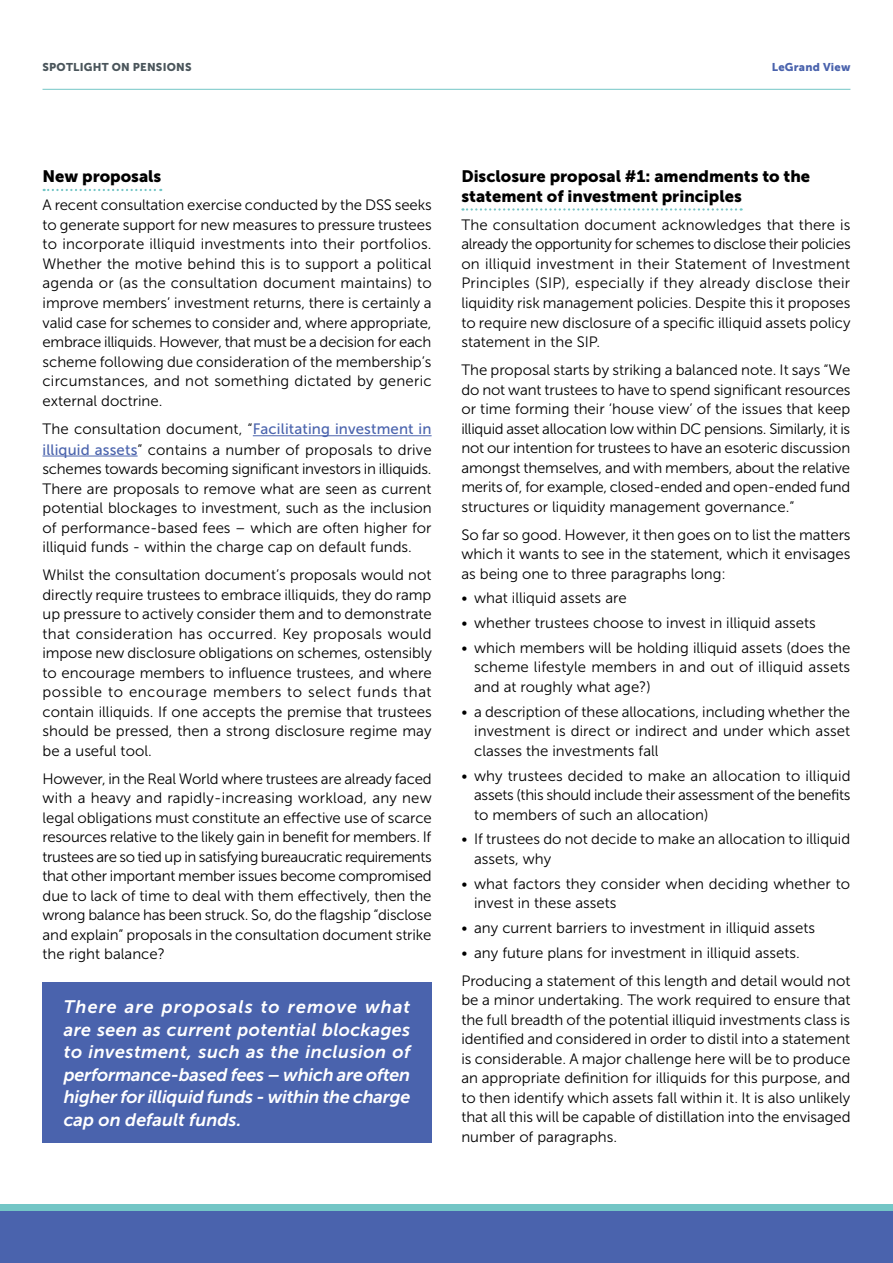
<style>
.page{position:relative;width:893px;height:1263px;background:#fff}
.page>*{position:absolute;margin:0;border:0;box-sizing:border-box;transform-origin:0 0}
.t1{font:italic 18px/22.5px "Museo Sans 700";letter-spacing:-.01em;color:#fff;text-align:justify}
.t2{font:16.5px/19.5px "Museo Sans 900";color:#000}
.t3{font:15px/19.5px "Museo Sans 300";color:#000;text-align:justify}
.t4{font:11.25px "Museo Sans 900";letter-spacing:.02em;color:#4a555b}
.t5{font:11.25px "Museo Sans 900";letter-spacing:.02em;color:#4a63ad}
.s1{font-family:"Museo Sans 500";color:#4a63ad}
</style>
<div class="page">
<hr style="left:43px;top:89px;width:807px;height:1px;background:#73c6c6">
<svg style="left:462px;top:208px;width:280px;height:3px"></svg>
<svg style="left:44px;top:189px;width:117px;height:2px"></svg>
<hr style="left:253px;top:435px;width:179px;height:1px;background:#4a63ad">
<hr style="left:43px;top:456px;width:95px;height:1px;background:#4a63ad">
<div style="left:0;top:1205px;width:893px;height:58px;background:#4a63ad"></div>
<div style="left:0;top:1204px;width:893px;height:7px;background:#73c6c6"></div>
<div style="left:43px;top:982px;width:389px;height:161px;background:#4a63ad"></div>
<p class="t4" style="left:43px;top:61px;width:151px">SPOTLIGHT ON PENSIONS</p>
<p class="t5" style="left:772px;top:61px;width:80px">LeGrand View</p>
<p class="t2" style="left:43px;top:167px;width:120px">New proposals</p>
<p class="t3" style="left:43px;top:196px;width:391px">A recent consultation exercise conducted by the DSS seeks to generate support for new measures to pressure trustees to incorporate illiquid investments into their portfolios.<br>Whether the motive behind this is to support a political agenda or (as the consultation document maintains) to improve members’ investment returns, there is certainly a valid case for schemes to consider and, where appropriate, embrace illiquids. However, that must be a decision for each scheme following due consideration of the membership’s circumstances, and not something dictated by generic external doctrine.</p>
<p class="t3" style="left:43px;top:419px;width:391px">The consultation document, “<span class="s1">Facilitating investment in illiquid assets</span>” contains a number of proposals to drive schemes towards becoming significant investors in illiquids.<br>There are proposals to remove what are seen as current potential blockages to investment, such as the inclusion of performance-based fees – which are often higher for illiquid funds - within the charge cap on default funds.</p>
<p class="t3" style="left:43px;top:565px;width:391px">Whilst the consultation document’s proposals would not directly require trustees to embrace illiquids, they do ramp up pressure to actively consider them and to demonstrate that consideration has occurred. Key proposals would impose new disclosure obligations on schemes, ostensibly to encourage members to influence trustees, and where possible to encourage members to select funds that contain illiquids. If one accepts the premise that trustees should be pressed, then a strong disclosure regime may be a useful tool.</p>
<p class="t3" style="left:43px;top:769px;width:391px">However, in the Real World where trustees are already faced with a heavy and rapidly-increasing workload, any new legal obligations must constitute an effective use of scarce resources relative to the likely gain in benefit for members. If trustees are so tied up in satisfying bureaucratic requirements that other important member issues become compromised due to lack of time to deal with them effectively, then the wrong balance has been struck. So, do the flagship “disclose and explain” proposals in the consultation document strike the right balance?</p>
<p class="t1" style="left:64px;top:996px;width:348px">There are proposals to remove what are seen as current potential blockages to investment, such as the inclusion of performance-based fees – which are often higher for illiquid funds - within the charge cap on default funds.</p>
<p class="t2" style="left:461px;top:167px;width:350px">Disclosure proposal #1: amendments to the statement of investment principles</p>
<p class="t3" style="left:461px;top:215px;width:391px">The consultation document acknowledges that there is already the opportunity for schemes to disclose their policies on illiquid investment in their Statement of Investment Principles (SIP), especially if they already disclose their liquidity risk management policies. Despite this it proposes to require new disclosure of a specific illiquid assets policy statement in the SIP.</p>
<p class="t3" style="left:461px;top:360px;width:391px">The proposal starts by striking a balanced note. It says “We do not want trustees to have to spend significant resources or time forming their ‘house view’ of the issues that keep illiquid asset allocation low within DC pensions. Similarly, it is not our intention for trustees to have an esoteric discussion amongst themselves, and with members, about the relative merits of, for example, closed-ended and open-ended fund structures or liquidity management governance.”</p>
<p class="t3" style="left:461px;top:525px;width:391px">So far so good. However, it then goes on to list the matters which it wants to see in the statement, which it envisages as being one to three paragraphs long:</p>
<p class="t3" style="left:461px;top:588px;width:167px">• what illiquid assets are</p>
<p class="t3" style="left:461px;top:613px;width:356px">• whether trustees choose to invest in illiquid assets</p>
<p class="t3" style="left:474px;top:638px;width:378px;text-indent:-13px">• which members will be holding illiquid assets (does the scheme lifestyle members in and out of illiquid assets and at roughly what age?)</p>
<p class="t3" style="left:474px;top:702px;width:378px;text-indent:-13px">• a description of these allocations, including whether the investment is direct or indirect and under which asset classes the investments fall</p>
<p class="t3" style="left:474px;top:766px;width:378px;text-indent:-13px">• why trustees decided to make an allocation to illiquid assets (this should include their assessment of the benefits to members of such an allocation)</p>
<p class="t3" style="left:474px;top:830px;width:378px;text-indent:-13px">• If trustees do not decide to make an allocation to illiquid assets, why</p>
<p class="t3" style="left:474px;top:874px;width:378px;text-indent:-13px">• what factors they consider when deciding whether to invest in these assets</p>
<p class="t3" style="left:461px;top:918px;width:355px">• any current barriers to investment in illiquid assets</p>
<p class="t3" style="left:461px;top:939px;width:391px;line-height:28px">• any future plans for investment in illiquid assets.<br>Producing a statement of this length and detail would not</p>
<p class="t3" style="left:461px;top:990px;width:391px">be a minor undertaking. The work required to ensure that the full breadth of the potential illiquid investments class is identified and considered in order to distil into a statement is considerable. A major challenge here will be to produce an appropriate definition for illiquids for this purpose, and to then identify which assets fall within it. It is also unlikely that all this will be capable of distillation into the envisaged number of paragraphs.</p>
</div>
